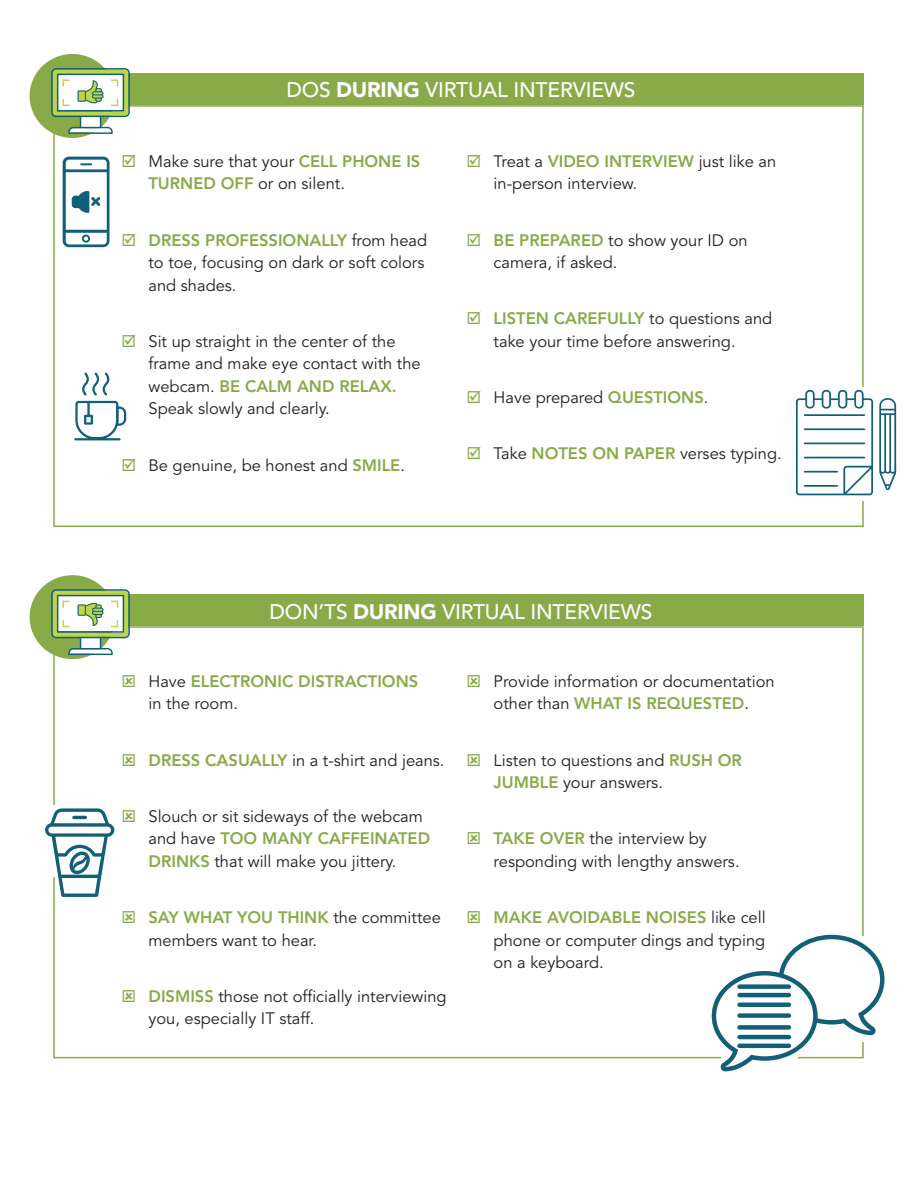
<style>
.page{position:relative;width:918px;height:1188px;background:#fff}
.page>*{position:absolute;margin:0;border:0;box-sizing:border-box;transform-origin:0 0}
.t1{font:500 21px "Avenir";letter-spacing:-.01em;color:#fff}
.t2{font:16.5px/22.5px "Avenir";color:#231f20}
.t3{font:800 16.5px/22.5px "Avenir";color:#88aa48}
.s1{font-weight:900}
.s2{font-weight:800;color:#88aa48}
.s3{font-weight:400;color:#231f20}
</style>
<div class="page">
<div style="left:76px;top:595px;width:788px;height:31px;background:#88aa48"></div>
<svg style="left:30px;top:575px;width:100px;height:84px"></svg>
<svg style="left:45px;top:808px;width:69px;height:89px"></svg>
<hr style="left:72px;top:816px;width:15px;height:3px;background:#125f7a;border-radius:2px">
<div style="left:76px;top:73px;width:788px;height:32px;background:#88aa48"></div>
<svg style="left:30px;top:54px;width:100px;height:84px"></svg>
<svg style="left:796px;top:390px;width:77px;height:105px"></svg>
<hr style="left:804px;top:414px;width:61px;height:2px;background:#125f7a">
<hr style="left:804px;top:428px;width:61px;height:2px;background:#125f7a">
<hr style="left:804px;top:443px;width:61px;height:1px;background:#125f7a">
<hr style="left:804px;top:457px;width:61px;height:1px;background:#125f7a">
<hr style="left:804px;top:471px;width:34px;height:2px;background:#125f7a">
<hr style="left:804px;top:485px;width:34px;height:2px;background:#125f7a">
<svg style="left:879px;top:398px;width:17px;height:92px"></svg>
<svg style="left:74px;top:372px;width:52px;height:68px"></svg>
<svg style="left:63px;top:157px;width:46px;height:90px"></svg>
<svg style="left:712px;top:935px;width:173px;height:136px"></svg>
<hr style="left:737px;top:1003px;width:54px;height:4px;background:#125f7a;border-radius:2px">
<div style="left:737px;top:1013px;width:54px;height:5px;background:#125f7a;border-radius:2px"></div>
<div style="left:737px;top:1025px;width:54px;height:5px;background:#125f7a;border-radius:2px"></div>
<hr style="left:737px;top:1035px;width:54px;height:4px;background:#125f7a;border-radius:2px">
<hr style="left:737px;top:993px;width:54px;height:4px;background:#125f7a;border-radius:2px">
<div style="left:737px;top:984px;width:54px;height:5px;background:#125f7a;border-radius:2px"></div>
<hr style="left:737px;top:1044px;width:54px;height:4px;background:#125f7a;border-radius:2px">
<p class="t1" style="left:286px;top:78px;width:351px">DOS <span class="s1">DURING</span> VIRTUAL INTERVIEWS</p>
<p class="t2" style="left:148px;top:150px;width:273px">Make sure that your <span class="s2">CELL PHONE IS<br>TURNED OFF</span> or on silent.</p>
<p class="t2" style="left:148px;top:229px;width:280px"><span class="s2">DRESS PROFESSIONALLY</span> from head to toe, focusing on dark or soft colors and shades.</p>
<p class="t2" style="left:148px;top:330px;width:274px">Sit up straight in the center of the frame and make eye contact with the webcam. <span class="s2">BE CALM AND RELAX.<br></span>Speak slowly and clearly.</p>
<p class="t2" style="left:148px;top:454px;width:258px">Be genuine, be honest and <span class="s2">SMILE</span>.</p>
<p class="t2" style="left:494px;top:150px;width:284px">Treat a <span class="s2">VIDEO INTERVIEW</span> just like an in-person interview.</p>
<p class="t2" style="left:494px;top:229px;width:256px"><span class="s2">BE PREPARED</span> to show your ID on camera, if asked.</p>
<p class="t2" style="left:494px;top:308px;width:280px"><span class="s2">LISTEN CAREFULLY</span> to questions and take your time before answering.</p>
<p class="t2" style="left:494px;top:387px;width:216px">Have prepared <span class="s2">QUESTIONS</span>.</p>
<p class="t2" style="left:494px;top:443px;width:290px">Take <span class="s2">NOTES ON PAPER</span> verses typing.</p>
<p class="t1" style="left:269px;top:599px;width:385px">DON’TS <span class="s1">DURING</span> VIRTUAL INTERVIEWS</p>
<p class="t3" style="left:148px;top:670px;width:271px"><span class="s3">Have</span> ELECTRONIC DISTRACTIONS <span class="s3">in the room.</span></p>
<p class="t2" style="left:148px;top:749px;width:298px"><span class="s2">DRESS CASUALLY</span> in a t-shirt and jeans.</p>
<p class="t2" style="left:148px;top:806px;width:283px">Slouch or sit sideways of the webcam and have <span class="s2">TOO MANY CAFFEINATED<br>DRINKS</span> that will make you jittery.</p>
<p class="t2" style="left:148px;top:907px;width:294px"><span class="s2">SAY WHAT YOU THINK</span> the committee members want to hear.</p>
<p class="t2" style="left:148px;top:986px;width:300px"><span class="s2">DISMISS</span> those not officially interviewing you, especially IT staff.</p>
<p class="t2" style="left:494px;top:671px;width:283px">Provide information or documentation other than <span class="s2">WHAT IS REQUESTED</span>.</p>
<p class="t2" style="left:494px;top:749px;width:250px">Listen to questions and <span class="s2">RUSH OR<br>JUMBLE</span> your answers.</p>
<p class="t2" style="left:494px;top:828px;width:247px"><span class="s2">TAKE OVER</span> the interview by responding with lengthy answers.</p>
<p class="t2" style="left:494px;top:907px;width:274px;text-align:justify"><span class="s2">MAKE AVOIDABLE NOISES</span> like cell phone or computer dings and typing on a keyboard.</p>
</div>
